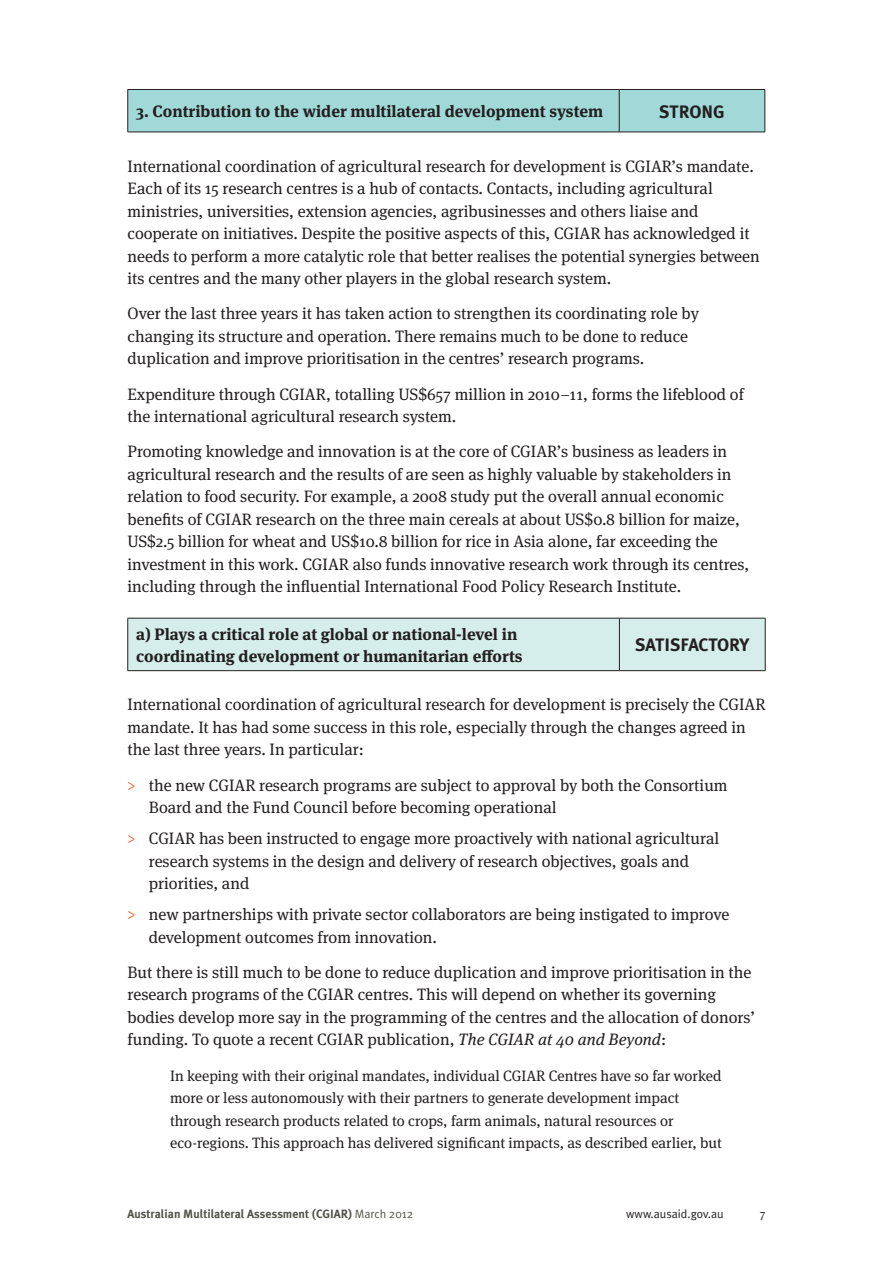
<style>
.page{position:relative;width:893px;height:1263px;background:#fff}
.page>*{position:absolute;margin:0;border:0;box-sizing:border-box;transform-origin:0 0}
._08bbbb_RIGHT_COLUMN{font:700 18px "Meta Plus";color:#231f20}
._04__BODY_TEXT{font:16.5px/22.5px "Meta Serif OT";color:#231f20}
._05a__DOT_POINTS{font:16.5px/22.5px "Meta Serif OT";color:#231f20}
._04__BODY_TEXT-2{font:700 16.5px/22.5px "Meta Serif OT";color:#231f20}
._04__BODY_TEXT-3{font:15px/22.5px "Meta Serif OT";color:#231f20}
.t1{font:700 12px "Meta Plus";color:#53534a}
.t2{font:12px "Meta Plus Normal";color:#231f20}
.t3{font:12px "Meta Serif OT";color:#231f20}
.s1{color:#f26631}
.s2{font-style:italic}
.s3{font-family:"Meta Plus Normal";font-weight:400}
</style>
<div class="page">
<div style="left:128px;top:90px;width:637px;height:42px;background:#a0d9d7"></div>
<hr style="left:128px;top:89px;width:491px;height:1px;background:#231f20">
<hr style="left:619px;top:89px;width:146px;height:1px;background:#231f20">
<hr style="left:619px;top:90px;width:1px;height:42px;background:#231f20">
<hr style="left:128px;top:132px;width:491px;height:1px;background:#231f20">
<hr style="left:619px;top:132px;width:146px;height:1px;background:#231f20">
<hr style="left:127px;top:90px;width:1px;height:42px;background:#231f20">
<hr style="left:765px;top:90px;width:1px;height:42px;background:#231f20">
<div style="left:128px;top:619px;width:637px;height:51px;background:#d5edeb"></div>
<hr style="left:128px;top:618px;width:491px;height:1px;background:#231f20">
<hr style="left:619px;top:618px;width:146px;height:1px;background:#231f20">
<hr style="left:619px;top:618px;width:1px;height:52px;background:#231f20">
<hr style="left:128px;top:670px;width:491px;height:1px;background:#231f20">
<hr style="left:619px;top:670px;width:146px;height:1px;background:#231f20">
<hr style="left:127px;top:618px;width:1px;height:52px;background:#231f20">
<hr style="left:765px;top:618px;width:1px;height:52px;background:#231f20">
<p class="_04__BODY_TEXT-2" style="left:136px;top:100px;width:468px">3. Contribution to the wider multilateral development system</p>
<p class="_08bbbb_RIGHT_COLUMN" style="left:659px;top:101px;width:67px">STRONG</p>
<p class="_04__BODY_TEXT" style="left:128px;top:155px;width:634px">International coordination of agricultural research for development is CGIAR’s mandate.<br>Each of its 15 research centres is a hub of contacts. Contacts, including agricultural ministries, universities, extension agencies, agribusinesses and others liaise and cooperate on initiatives. Despite the positive aspects of this, CGIAR has acknowledged it needs to perform a more catalytic role that better realises the potential synergies between its centres and the many other players in the global research system.</p>
<p class="_04__BODY_TEXT" style="left:128px;top:303px;width:573px">Over the last three years it has taken action to strengthen its coordinating role by changing its structure and operation. There remains much to be done to reduce duplication and improve prioritisation in the centres’ research programs.</p>
<p class="_04__BODY_TEXT" style="left:128px;top:383px;width:618px">Expenditure through CGIAR, totalling US$657 million in 2010–11, forms the lifeblood of the international agricultural research system.</p>
<p class="_04__BODY_TEXT" style="left:128px;top:441px;width:623px">Promoting knowledge and innovation is at the core of CGIAR’s business as leaders in agricultural research and the results of are seen as highly valuable by stakeholders in relation to food security. For example, a 2008 study put the overall annual economic benefits of CGIAR research on the three main cereals at about US$0.8 billion for maize, US$2.5 billion for wheat and US$10.8 billion for rice in Asia alone, far exceeding the investment in this work. CGIAR also funds innovative research work through its centres, including through the influential International Food Policy Research Institute.</p>
<p class="_04__BODY_TEXT-2" style="left:136px;top:623px;width:388px">a) Plays a critical role at global or national-level in coordinating development or humanitarian efforts</p>
<p class="_08bbbb_RIGHT_COLUMN" style="left:635px;top:635px;width:116px">SATISFACTORY</p>
<p class="_04__BODY_TEXT" style="left:128px;top:694px;width:639px">International coordination of agricultural research for development is precisely the CGIAR mandate. It has had some success in this role, especially through the changes agreed in the last three years. In particular:</p>
<p class="_05a__DOT_POINTS" style="left:149px;top:774px;width:580px;text-indent:-21px"><span class="s1">&gt;</span> the new CGIAR research programs are subject to approval by both the Consortium<br>Board and the Fund Council before becoming operational</p>
<p class="_05a__DOT_POINTS" style="left:149px;top:827px;width:572px;text-indent:-21px"><span class="s1">&gt;</span> CGIAR has been instructed to engage more proactively with national agricultural research systems in the design and delivery of research objectives, goals and priorities, and</p>
<p class="_05a__DOT_POINTS" style="left:149px;top:903px;width:582px;text-indent:-21px"><span class="s1">&gt;</span> new partnerships with private sector collaborators are being instigated to improve development outcomes from innovation.</p>
<p class="_04__BODY_TEXT" style="left:128px;top:961px;width:629px">But there is still much to be done to reduce duplication and improve prioritisation in the research programs of the CGIAR centres. This will depend on whether its governing bodies develop more say in the programming of the centres and the allocation of donors’ funding. To quote a recent CGIAR publication, <span class="s2">The CGIAR at 40 and Beyond</span>:</p>
<p class="_04__BODY_TEXT-3" style="left:170px;top:1064px;width:553px">In keeping with their original mandates, individual CGIAR Centres have so far worked more or less autonomously with their partners to generate development impact through research products related to crops, farm animals, natural resources or eco-regions. This approach has delivered significant impacts, as described earlier, but</p>
<p class="t1" style="left:128px;top:1207px;width:287px">Australian Multilateral Assessment (CGIAR) <span class="s3">March 2012</span></p>
<p class="t2" style="left:626px;top:1207px;width:99px">www.ausaid.gov.au</p>
<p class="t3" style="left:760px;top:1207px;width:7px">7</p>
</div>
